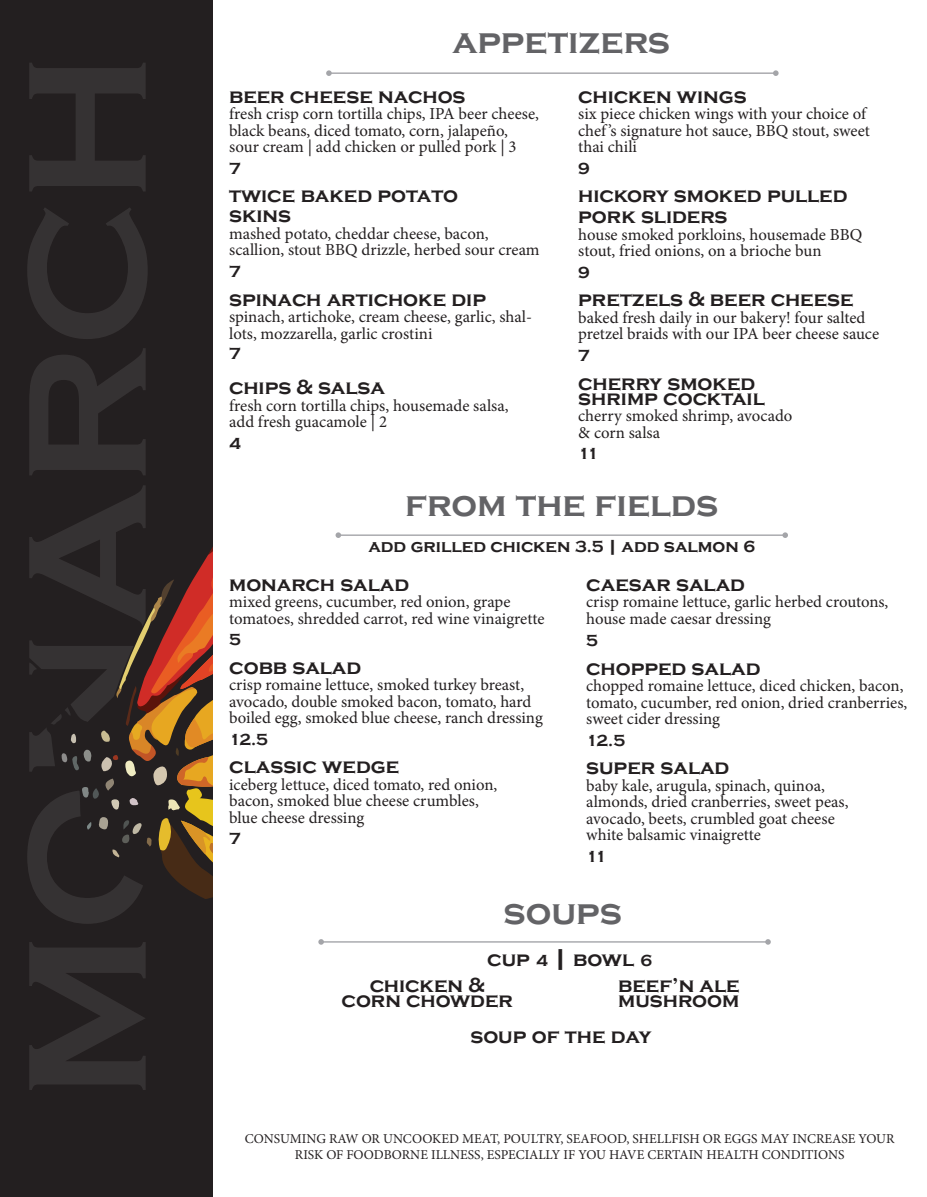
<style>
.page{position:relative;width:927px;height:1197px;background:#fff}
.page>*{position:absolute;margin:0;border:0;box-sizing:border-box;transform-origin:0 0}
.t1{font:700 36px "Copperplate Gothic";color:#636366}
.t2{font:700 21px/15px "Copperplate Gothic";color:#231f20}
.t3{font:700 18px "Copperplate Gothic";color:#231f20}
.t4{font:16.8px/16.5px "Minion Pro";color:#231f20}
.t5{font:700 16.5px "Copperplate Gothic";letter-spacing:-.13em;color:#231f20}
.t6{font:13.5px/16.2px "Minion Pro";color:#231f20;text-align:center}
.s1{font-size:16.5px}
.s2{font-size:25.2px}
</style>
<div class="page">
<hr style="left:321px;top:941px;width:447px;height:2px;background:#a4a5a9">
<svg style="left:318px;top:939px;width:6px;height:6px"></svg>
<svg style="left:765px;top:939px;width:6px;height:6px"></svg>
<hr style="left:329px;top:72px;width:447px;height:2px;background:#a4a5a9">
<svg style="left:326px;top:70px;width:6px;height:6px"></svg>
<svg style="left:773px;top:70px;width:6px;height:6px"></svg>
<hr style="left:338px;top:534px;width:447px;height:2px;background:#a4a5a9">
<svg style="left:336px;top:532px;width:5px;height:6px"></svg>
<svg style="left:782px;top:532px;width:6px;height:6px"></svg>
<div style="left:0;top:0;width:213px;height:1197px;background:#231f20"></div>
<svg style="left:27px;top:63px;width:185px;height:1027px"></svg>
<p class="t1" style="left:452px;top:21px;width:219px">appetizers</p>
<p class="t2" style="left:229px;top:89px;width:238px">beer cheese nachos</p>
<p class="t4" style="left:229px;top:106px;width:311px">fresh crisp corn tortilla chips, IPA beer cheese,</p>
<p class="t4" style="left:229px;top:122px;width:280px">black beans, diced tomato, corn, jalapeño,</p>
<p class="t4" style="left:229px;top:139px;width:289px">sour cream | add chicken or pulled pork | 3</p>
<p class="t5" style="left:229px;top:159px;width:13px">7</p>
<p class="t2" style="left:229px;top:188px;width:231px">twice baked potato</p>
<p class="t2" style="left:229px;top:208px;width:63px">skins</p>
<p class="t4" style="left:229px;top:225px;width:261px">mashed potato, cheddar cheese, bacon,</p>
<p class="t4" style="left:229px;top:242px;width:312px">scallion, stout BBQ drizzle, herbed sour cream</p>
<p class="t5" style="left:229px;top:262px;width:13px">7</p>
<p class="t2" style="left:229px;top:291px;width:258px">spinach artichoke dip</p>
<p class="t4" style="left:229px;top:309px;width:304px">spinach, artichoke, cream cheese, garlic, shal&shy;lots, mozzarella, garlic crostini</p>
<p class="t5" style="left:229px;top:345px;width:13px">7</p>
<p class="t2" style="left:229px;top:380px;width:157px">chips &amp; salsa</p>
<p class="t4" style="left:229px;top:397px;width:281px">fresh corn tortilla chips, housemade salsa,</p>
<p class="t4" style="left:229px;top:414px;width:159px">add fresh guacamole | 2</p>
<p class="t5" style="left:229px;top:434px;width:13px">4</p>
<p class="t2" style="left:578px;top:89px;width:170px">chicken wings</p>
<p class="t4" style="left:578px;top:106px;width:293px">six piece chicken wings with your choice of chef ’s signature hot sauce, BBQ stout, sweet thai chili</p>
<p class="t5" style="left:578px;top:159px;width:13px">9</p>
<p class="t2" style="left:578px;top:188px;width:271px">hickory smoked pulled</p>
<p class="t2" style="left:578px;top:209px;width:151px">pork sliders</p>
<p class="t4" style="left:578px;top:226px;width:286px">house smoked porkloins, housemade BBQ stout, fried onions, on a brioche bun</p>
<p class="t5" style="left:578px;top:263px;width:13px">9</p>
<p class="t2" style="left:578px;top:292px;width:277px">pretzels &amp; beer cheese</p>
<p class="t4" style="left:578px;top:309px;width:302px">baked fresh daily in our bakery! four salted pretzel braids with our IPA beer cheese sauce</p>
<p class="t5" style="left:578px;top:346px;width:13px">7</p>
<p class="t2" style="left:578px;top:375px;width:188px">cherry smoked shrimp cocktail</p>
<p class="t4" style="left:578px;top:408px;width:216px">cherry smoked shrimp, avocado</p>
<p class="t4" style="left:578px;top:424px;width:83px">&amp; corn salsa</p>
<p class="t5" style="left:578px;top:444px;width:22px">11</p>
<p class="t1" style="left:405px;top:484px;width:314px">from the fields</p>
<p class="t3" style="left:368px;top:536px;width:388px">add grilled chicken <span class="s1">3.5</span> | add salmon <span class="s1">6</span></p>
<p class="t2" style="left:229px;top:577px;width:182px">monarch salad</p>
<p class="t4" style="left:229px;top:594px;width:283px">mixed greens, cucumber, red onion, grape</p>
<p class="t4" style="left:229px;top:610px;width:317px">tomatoes, shredded carrot, red wine vinaigrette</p>
<p class="t5" style="left:229px;top:631px;width:13px">5</p>
<p class="t2" style="left:229px;top:660px;width:134px">cobb salad</p>
<p class="t4" style="left:229px;top:677px;width:297px">crisp romaine lettuce, smoked turkey breast,</p>
<p class="t4" style="left:229px;top:693px;width:315px">avocado, double smoked bacon, tomato, hard boiled egg, smoked blue cheese, ranch dressing</p>
<p class="t5" style="left:229px;top:730px;width:40px">12.5</p>
<p class="t2" style="left:229px;top:759px;width:172px">classic wedge</p>
<p class="t4" style="left:229px;top:776px;width:270px">iceberg lettuce, diced tomato, red onion,</p>
<p class="t4" style="left:229px;top:793px;width:251px">bacon, smoked blue cheese crumbles,</p>
<p class="t4" style="left:229px;top:809px;width:137px">blue cheese dressing</p>
<p class="t5" style="left:229px;top:830px;width:13px">7</p>
<p class="t2" style="left:586px;top:577px;width:160px">caesar salad</p>
<p class="t4" style="left:586px;top:594px;width:304px">crisp romaine lettuce, garlic herbed croutons,</p>
<p class="t4" style="left:586px;top:610px;width:186px">house made caesar dressing</p>
<p class="t5" style="left:586px;top:631px;width:13px">5</p>
<p class="t2" style="left:586px;top:661px;width:176px">chopped salad</p>
<p class="t4" style="left:586px;top:678px;width:323px">chopped romaine lettuce, diced chicken, bacon, tomato, cucumber, red onion, dried cranberries,</p>
<p class="t4" style="left:586px;top:711px;width:135px">sweet cider dressing</p>
<p class="t5" style="left:586px;top:731px;width:40px">12.5</p>
<p class="t2" style="left:586px;top:760px;width:145px">super salad</p>
<p class="t4" style="left:586px;top:777px;width:240px">baby kale, arugula, spinach, quinoa,</p>
<p class="t4" style="left:586px;top:794px;width:264px">almonds, dried cranberries, sweet peas,</p>
<p class="t4" style="left:586px;top:810px;width:250px">avocado, beets, crumbled goat cheese</p>
<p class="t4" style="left:586px;top:827px;width:176px">white balsamic vinaigrette</p>
<p class="t5" style="left:586px;top:847px;width:22px">11</p>
<p class="t1" style="left:504px;top:893px;width:120px">soups</p>
<p class="t2" style="left:487px;top:952px;width:167px">cup <span class="s1">4</span> <span class="s2">|</span> bowl <span class="s1">6</span></p>
<p class="t2" style="left:370px;top:977px;width:116px">chicken &amp;</p>
<p class="t2" style="left:341px;top:992px;width:173px">corn chowder</p>
<p class="t2" style="left:618px;top:977px;width:123px">beef’n ale</p>
<p class="t2" style="left:618px;top:992px;width:123px">mushroom</p>
<p class="t2" style="left:470px;top:1028px;width:182px">soup of the day</p>
<p class="t6" style="left:245px;top:1130px;width:651px">CONSUMING RAW OR UNCOOKED MEAT, POULTRY, SEAFOOD, SHELLFISH OR EGGS MAY INCREASE YOUR<br>RISK OF FOODBORNE ILLNESS, ESPECIALLY IF YOU HAVE CERTAIN HEALTH CONDITIONS</p>
</div>
